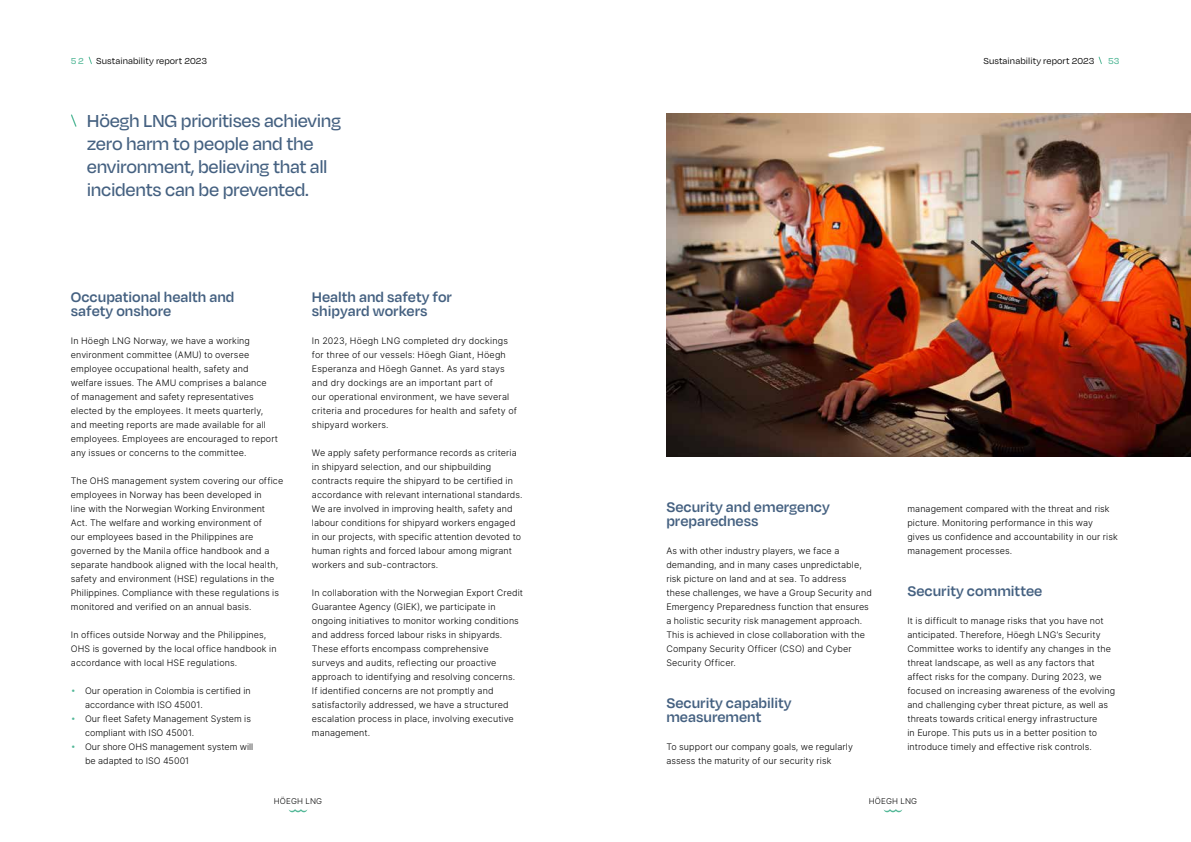
<style>
.page{position:relative;width:1191px;height:842px;background:#fff}
.page>*{position:absolute;margin:0;border:0;box-sizing:border-box;transform-origin:0 0}
.t1{font:500 20px/23px "Degular";letter-spacing:-.02em;color:#456181}
.t2{font:600 16px/14px "Degular";color:#456181}
.t3{font:10px "Degular";letter-spacing:.01em;color:#000}
.t4{font:500 10px "Degular";color:#54b898}
.t5{font:300 9px/14px "Inter";letter-spacing:.01em;color:#000}
.t6{font:300 8px "Inter";letter-spacing:.02em;color:#000}
.s1{font-weight:500;color:#54b898}
.s2{color:#54b898}
</style>
<div class="page">
<svg style="left:88px;top:56px;width:4px;height:8px"></svg>
<svg style="left:1098px;top:56px;width:4px;height:8px"></svg>
<svg style="left:289px;top:809px;width:18px;height:3px"></svg>
<svg style="left:883px;top:809px;width:19px;height:3px"></svg>
<svg style="left:71px;top:114px;width:6px;height:13px"></svg>
<img style="left:666px;top:113px;width:525px;height:343px">
<p class="t3" style="left:71px;top:55px;width:138px"><span class="s1">52</span> Sustainability report 2023</p>
<p class="t3" style="left:983px;top:55px;width:113px">Sustainability report 2023</p>
<p class="t4" style="left:1108px;top:55px;width:13px">53</p>
<h1 class="t1" style="left:87px;top:108px;width:256px">Höegh LNG prioritises achieving zero harm to people and the environment, believing that all incidents can be prevented.</h1>
<h2 class="t2" style="left:71px;top:289px;width:165px">Occupational health and safety onshore</h2>
<p class="t5" style="left:71px;top:334px;width:209px">In Höegh LNG Norway, we have a working environment committee (AMU) to oversee employee occupational health, safety and welfare issues. The AMU comprises a balance<br>of management and safety representatives elected by the employees. It meets quarterly, and meeting reports are made available for all employees. Employees are encouraged to report any issues or concerns to the committee.</p>
<p class="t5" style="left:71px;top:474px;width:214px">The OHS management system covering our office employees in Norway has been developed in<br>line with the Norwegian Working Environment Act. The welfare and working environment of<br>our employees based in the Philippines are governed by the Manila office handbook and a separate handbook aligned with the local health, safety and environment (HSE) regulations in the Philippines. Compliance with these regulations is monitored and verified on an annual basis.</p>
<p class="t5" style="left:71px;top:628px;width:207px">In offices outside Norway and the Philippines,<br>OHS is governed by the local office handbook in accordance with local HSE regulations.</p>
<p class="t5" style="left:85px;top:684px;width:167px;text-indent:-14px"><span class="s2">•</span> Our operation in Colombia is certified in accordance with ISO 45001.</p>
<p class="t5" style="left:85px;top:712px;width:167px;text-indent:-14px"><span class="s2">•</span> Our fleet Safety Management System is compliant with ISO 45001.</p>
<p class="t5" style="left:85px;top:740px;width:170px;text-indent:-14px"><span class="s2">•</span> Our shore OHS management system will be adapted to ISO 45001</p>
<h2 class="t2" style="left:312px;top:289px;width:142px">Health and safety for shipyard workers</h2>
<p class="t5" style="left:312px;top:334px;width:207px">In 2023, Höegh LNG completed dry dockings for three of our vessels: Höegh Giant, Höegh Esperanza and Höegh Gannet. As yard stays and dry dockings are an important part of<br>our operational environment, we have several criteria and procedures for health and safety of shipyard workers.</p>
<p class="t5" style="left:312px;top:446px;width:212px">We apply safety performance records as criteria in shipyard selection, and our shipbuilding contracts require the shipyard to be certified in accordance with relevant international standards.<br>We are involved in improving health, safety and labour conditions for shipyard workers engaged in our projects, with specific attention devoted to human rights and forced labour among migrant workers and sub-contractors.</p>
<p class="t5" style="left:312px;top:586px;width:213px">In collaboration with the Norwegian Export Credit Guarantee Agency (GIEK), we participate in ongoing initiatives to monitor working conditions and address forced labour risks in shipyards.<br>These efforts encompass comprehensive surveys and audits, reflecting our proactive approach to identifying and resolving concerns.<br>If identified concerns are not promptly and satisfactorily addressed, we have a structured escalation process in place, involving executive management.</p>
<h2 class="t2" style="left:666px;top:499px;width:165px">Security and emergency preparedness</h2>
<p class="t5" style="left:666px;top:544px;width:207px">As with other industry players, we face a demanding, and in many cases unpredictable, risk picture on land and at sea. To address these challenges, we have a Group Security and Emergency Preparedness function that ensures a holistic security risk management approach.<br>This is achieved in close collaboration with the Company Security Officer (CSO) and Cyber Security Officer.</p>
<h2 class="t2" style="left:666px;top:695px;width:127px">Security capability measurement</h2>
<p class="t5" style="left:666px;top:740px;width:188px">To support our company goals, we regularly assess the maturity of our security risk</p>
<p class="t5" style="left:907px;top:502px;width:212px">management compared with the threat and risk picture. Monitoring performance in this way<br>gives us confidence and accountability in our risk management processes.</p>
<h2 class="t2" style="left:907px;top:583px;width:136px">Security committee</h2>
<p class="t5" style="left:907px;top:614px;width:209px">It is difficult to manage risks that you have not anticipated. Therefore, Höegh LNG’s Security Committee works to identify any changes in the threat landscape, as well as any factors that affect risks for the company. During 2023, we focused on increasing awareness of the evolving and challenging cyber threat picture, as well as threats towards critical energy infrastructure<br>in Europe. This puts us in a better position to introduce timely and effective risk controls.</p>
<p class="t6" style="left:274px;top:795px;width:50px">HÖEGH LNG</p>
<p class="t6" style="left:868px;top:795px;width:50px">HÖEGH LNG</p>
</div>
